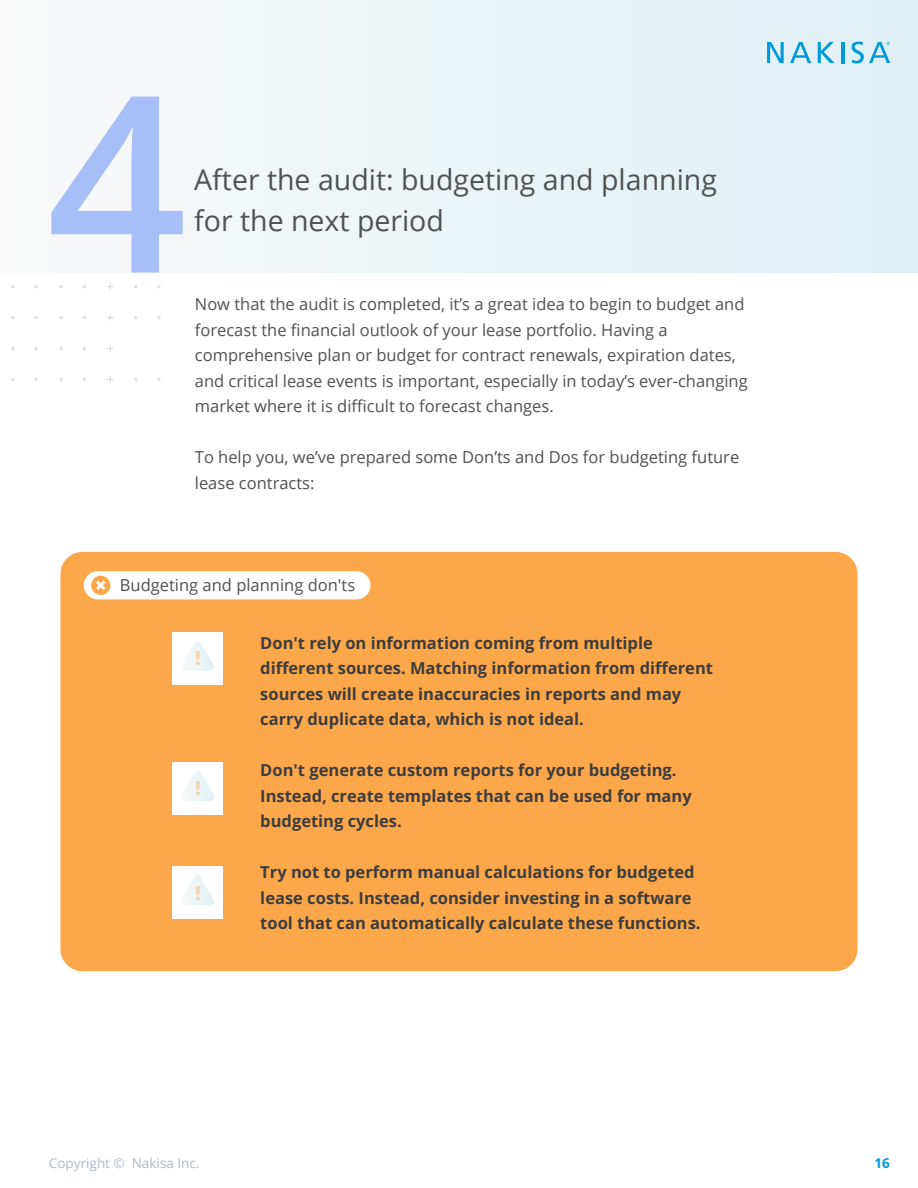
<style>
.page{position:relative;width:918px;height:1188px;background:#fff}
.page>*{position:absolute;margin:0;border:0;box-sizing:border-box;transform-origin:0 0}
.t1{font:600 245.85px "Open Sans";color:#a7bef9}
.t2{font:28.5px/40.5px "Open Sans";color:#515151}
.t3{font:800 19.35px "Open Sans";color:#fda74b}
.t4{font:700 16.5px/25.5px "Open Sans";color:#3d3d3d}
.t5{font:16.5px/25.5px "Open Sans";color:#515151}
.t6{font:13.5px "Open Sans";color:#adbaca}
.t7{font:700 13.5px "Open Sans";color:#0099d9}
</style>
<div class="page">
<svg style="left:107px;top:376px;width:6px;height:7px"></svg>
<svg style="left:107px;top:345px;width:6px;height:7px"></svg>
<svg style="left:107px;top:314px;width:6px;height:7px"></svg>
<svg style="left:107px;top:283px;width:6px;height:7px"></svg>
<div style="left:0;top:0;width:918px;height:273px;background:linear-gradient(to right,#f9f9f9,#def0f5)"></div>
<svg style="left:790px;top:42px;width:21px;height:21px"></svg>
<hr style="left:841px;top:42px;width:3px;height:21px;background:#0099d9">
<svg style="left:818px;top:42px;width:17px;height:21px"></svg>
<svg style="left:851px;top:41px;width:39px;height:25px"></svg>
<svg style="left:767px;top:42px;width:17px;height:21px"></svg>
<div style="left:60px;top:552px;width:798px;height:419px;background:#fda74b;border-radius:22px"></div>
<div style="left:84px;top:571px;width:287px;height:28px;background:#fff;border-radius:14px"></div>
<svg style="left:91px;top:576px;width:19px;height:19px"></svg>
<svg style="left:93px;top:577px;width:16px;height:16px"></svg>
<div style="left:172px;top:632px;width:51px;height:53px;background:#fff"></div>
<svg style="left:187px;top:641px;width:27px;height:30px"></svg>
<div style="left:172px;top:762px;width:51px;height:53px;background:#fff"></div>
<svg style="left:187px;top:771px;width:27px;height:30px"></svg>
<div style="left:172px;top:866px;width:51px;height:53px;background:#fff"></div>
<svg style="left:187px;top:875px;width:27px;height:30px"></svg>
<h1 class="t1" style="left:47px;top:86px;width:142px">4</h1>
<h2 class="t2" style="left:194px;top:163px;width:524px">After the audit: budgeting and planning for the next period</h2>
<p class="t5" style="left:195px;top:293px;width:554px">Now that the audit is completed, it’s a great idea to begin to budget and forecast the financial outlook of your lease portfolio. Having a comprehensive plan or budget for contract renewals, expiration dates, and critical lease events is important, especially in today’s ever-changing market where it is difficult to forecast changes.</p>
<p class="t5" style="left:195px;top:446px;width:546px">To help you, we’ve prepared some Don’ts and Dos for budgeting future lease contracts:</p>
<p class="t5" style="left:120px;top:574px;width:237px">Budgeting and planning don'ts</p>
<p class="t3" style="left:195px;top:650px;width:7px">!</p>
<p class="t3" style="left:195px;top:780px;width:7px">!</p>
<p class="t3" style="left:195px;top:885px;width:7px">!</p>
<p class="t4" style="left:260px;top:632px;width:454px">Don't rely on information coming from multiple different sources. Matching information from different sources will create inaccuracies in reports and may carry duplicate data, which is not ideal.</p>
<p class="t4" style="left:260px;top:759px;width:433px">Don't generate custom reports for your budgeting.<br>Instead, create templates that can be used for many budgeting cycles.</p>
<p class="t4" style="left:260px;top:861px;width:442px">Try not to perform manual calculations for budgeted lease costs. Instead, consider investing in a software tool that can automatically calculate these functions.</p>
<p class="t6" style="left:49px;top:1158px;width:152px">Copyright © Nakisa Inc.</p>
<p class="t7" style="left:874px;top:1158px;width:17px">16</p>
</div>
